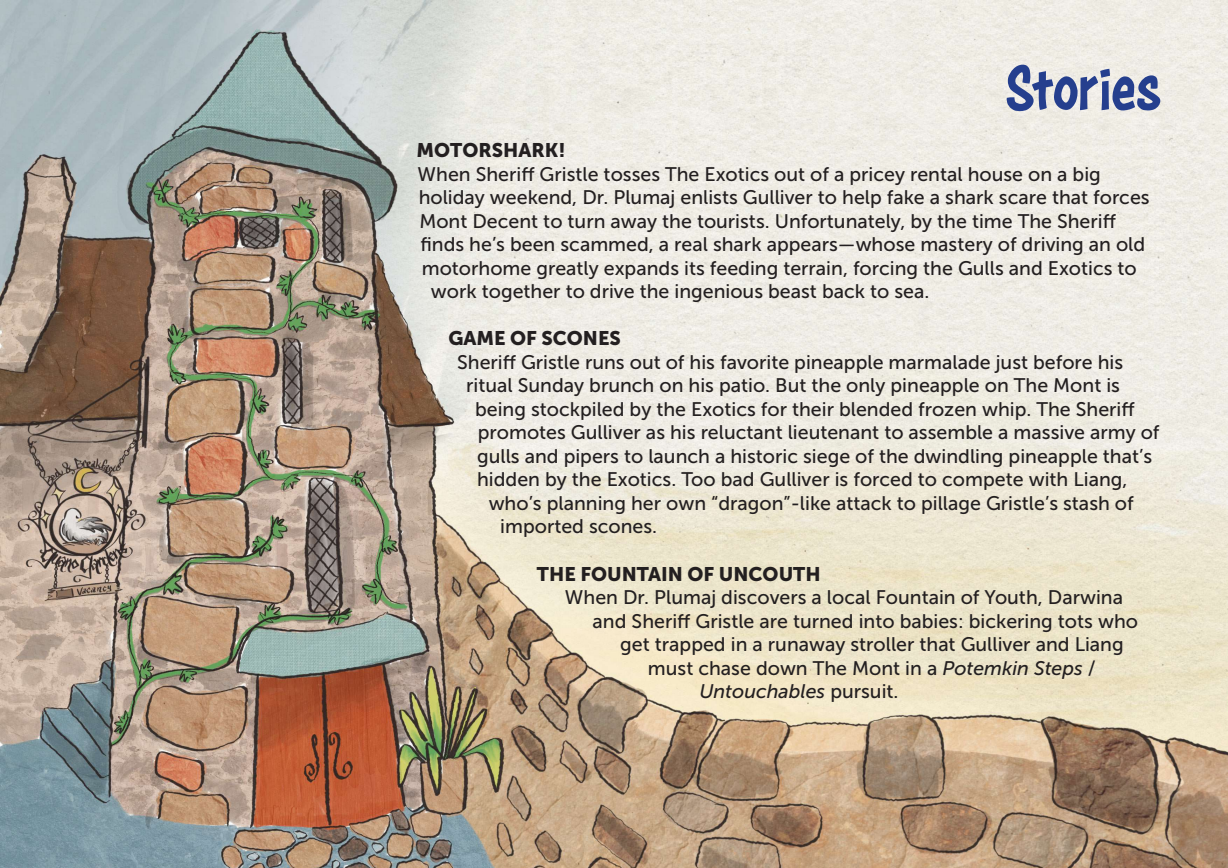
<style>
.page{position:relative;width:1228px;height:868px;background:#fff}
.page>*{position:absolute;margin:0;border:0;box-sizing:border-box;transform-origin:0 0}
.t1{font:66.5px "Astounder Squared LCBB";letter-spacing:-.005em;color:#253f8e}
.t2{font:19.6px "Museo Sans 500";color:#231f20}
.t3{font:19.6px "Museo Sans 900";color:#231f20}
.t4{font:italic 19.6px "Museo Sans 500";color:#231f20}
.s1{font-style:italic}
.s2{font-style:normal}
</style>
<div class="page">
<img style="left:0;top:0;width:1228px;height:868px">
<h1 class="t1" style="left:1006px;top:51px;width:157px">Stories</h1>
<p class="t3" style="left:416px;top:139px;width:150px">MOTORSHARK!</p>
<p class="t2" style="left:418px;top:163px;width:685px">When Sheriff Gristle tosses The Exotics out of a pricey rental house on a big</p>
<p class="t2" style="left:419px;top:187px;width:732px">holiday weekend, Dr. Plumaj enlists Gulliver to help fake a shark scare that forces</p>
<p class="t2" style="left:419px;top:210px;width:698px">Mont Decent to turn away the tourists. Unfortunately, by the time The Sheriff</p>
<p class="t2" style="left:420px;top:234px;width:726px">finds he’s been scammed, a real shark appears—whose mastery of driving an old</p>
<p class="t2" style="left:422px;top:257px;width:716px">motorhome greatly expands its feeding terrain, forcing the Gulls and Exotics to</p>
<p class="t2" style="left:431px;top:281px;width:500px">work together to drive the ingenious beast back to sea.</p>
<p class="t3" style="left:448px;top:327px;width:174px">GAME OF SCONES</p>
<p class="t2" style="left:457px;top:351px;width:668px">Sheriff Gristle runs out of his favorite pineapple marmalade just before his</p>
<p class="t2" style="left:466px;top:375px;width:655px">ritual Sunday brunch on his patio. But the only pineapple on The Mont is</p>
<p class="t2" style="left:475px;top:398px;width:661px">being stockpiled by the Exotics for their blended frozen whip. The Sheriff</p>
<p class="t2" style="left:478px;top:422px;width:683px">promotes Gulliver as his reluctant lieutenant to assemble a massive army of</p>
<p class="t2" style="left:477px;top:445px;width:676px">gulls and pipers to launch a historic siege of the dwindling pineapple that’s</p>
<p class="t2" style="left:477px;top:469px;width:652px">hidden by the Exotics. Too bad Gulliver is forced to compete with Liang,</p>
<p class="t2" style="left:489px;top:492px;width:646px">who’s planning her own “dragon”-like attack to pillage Gristle’s stash of</p>
<p class="t2" style="left:500px;top:516px;width:159px">imported scones.</p>
<p class="t3" style="left:537px;top:563px;width:285px">THE FOUNTAIN OF UNCOUTH</p>
<p class="t2" style="left:565px;top:587px;width:560px">When Dr. Plumaj discovers a local Fountain of Youth, Darwina</p>
<p class="t2" style="left:593px;top:610px;width:547px">and Sheriff Gristle are turned into babies: bickering tots who</p>
<p class="t2" style="left:620px;top:634px;width:505px">get trapped in a runaway stroller that Gulliver and Liang</p>
<p class="t2" style="left:648px;top:657px;width:449px">must chase down The Mont in a <span class="s1">Potemkin Steps</span> /</p>
<p class="t4" style="left:699px;top:681px;width:201px">Untouchables <span class="s2">pursuit.</span></p>
</div>
